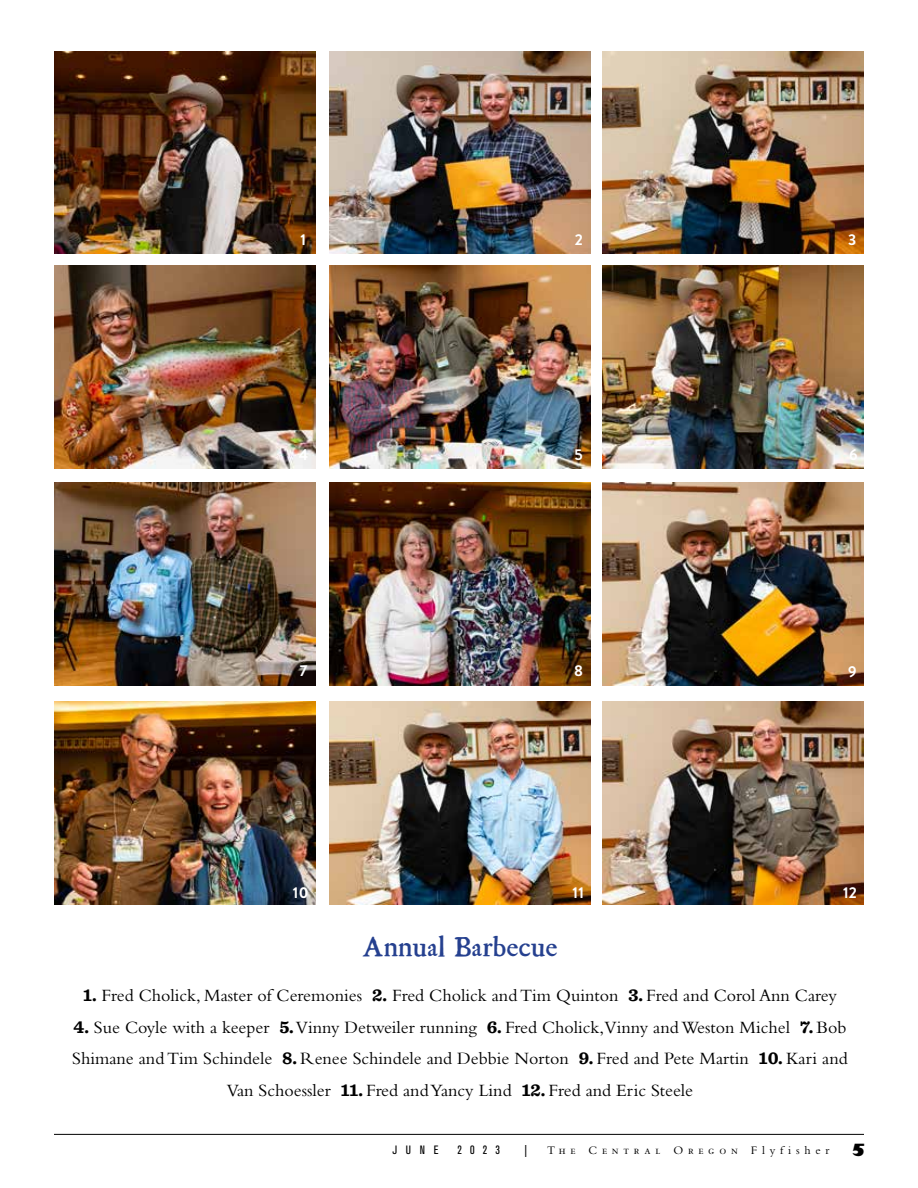
<style>
.page{position:relative;width:918px;height:1188px;background:#fff}
.page>*{position:absolute;margin:0;border:0;box-sizing:border-box;transform-origin:0 0}
.t1{font:27px "Kis Miklos";color:#25408f}
.t2{font:18px/31.5px "Bembo Std";color:#000;text-align:center}
.t3{font:800 16.5px "Gill Sans Std";color:#000}
.t4{font:700 15.6px "Brandon Grotesque";color:#fff}
.t5{font:12px "Bembo Std";letter-spacing:.4em;color:#000}
.t6{font:condensed 12px "Akzidenz Grotesk BE";letter-spacing:.7em;color:#000}
.s1{font-family:"Sentinel";font-weight:700}
</style>
<div class="page">
<hr style="left:54px;top:1134px;width:810px;height:1px;background:#000">
<img style="left:54px;top:51px;width:261px;height:203px">
<img style="left:329px;top:51px;width:261px;height:203px">
<img style="left:603px;top:51px;width:261px;height:203px">
<img style="left:54px;top:266px;width:261px;height:203px">
<img style="left:329px;top:266px;width:261px;height:203px">
<img style="left:603px;top:266px;width:261px;height:203px">
<img style="left:54px;top:482px;width:261px;height:203px">
<img style="left:329px;top:482px;width:261px;height:203px">
<img style="left:603px;top:482px;width:261px;height:203px">
<img style="left:54px;top:702px;width:261px;height:202px">
<img style="left:329px;top:702px;width:261px;height:202px">
<img style="left:603px;top:702px;width:261px;height:202px">
<p class="t4" style="left:301px;top:229px;width:7px">1</p>
<p class="t4" style="left:575px;top:229px;width:10px">2</p>
<p class="t4" style="left:848px;top:229px;width:10px">3</p>
<p class="t4" style="left:299px;top:444px;width:11px">4</p>
<p class="t4" style="left:575px;top:444px;width:10px">5</p>
<p class="t4" style="left:849px;top:444px;width:10px">6</p>
<p class="t4" style="left:300px;top:660px;width:9px">7</p>
<p class="t4" style="left:574px;top:660px;width:10px">8</p>
<p class="t4" style="left:848px;top:661px;width:10px">9</p>
<p class="t4" style="left:293px;top:881px;width:17px">10</p>
<p class="t4" style="left:573px;top:881px;width:13px">11</p>
<p class="t4" style="left:843px;top:881px;width:15px">12</p>
<h1 class="t1" style="left:362px;top:931px;width:198px">Annual Barbecue</h1>
<p class="t2" style="left:83px;top:980px;width:755px"><span class="s1">1.</span> Fred Cholick, Master of Ceremonies <span class="s1">2.</span> Fred Cholick and Tim Quinton <span class="s1">3.</span> Fred and Corol Ann Carey</p>
<p class="t2" style="left:72px;top:1011px;width:777px"><span class="s1">4.</span> Sue Coyle with a keeper <span class="s1">5.</span> Vinny Detweiler running <span class="s1">6.</span> Fred Cholick,Vinny and Weston Michel <span class="s1">7.</span> Bob<br>Shimane and Tim Schindele <span class="s1">8.</span> Renee Schindele and Debbie Norton <span class="s1">9.</span> Fred and Pete Martin <span class="s1">10.</span> Kari and<br>Van Schoessler <span class="s1">11.</span> Fred and Yancy Lind <span class="s1">12.</span> Fred and Eric Steele</p>
<p class="t6" style="left:393px;top:1143px;width:47px">JUNE</p>
<p class="t6" style="left:458px;top:1143px;width:44px">2023</p>
<p class="t6" style="left:525px;top:1143px;width:4px">|</p>
<p class="t5" style="left:547px;top:1144px;width:284px">The Central Oregon Flyfisher</p>
<p class="t3" style="left:851px;top:1139px;width:16px">5</p>
</div>
